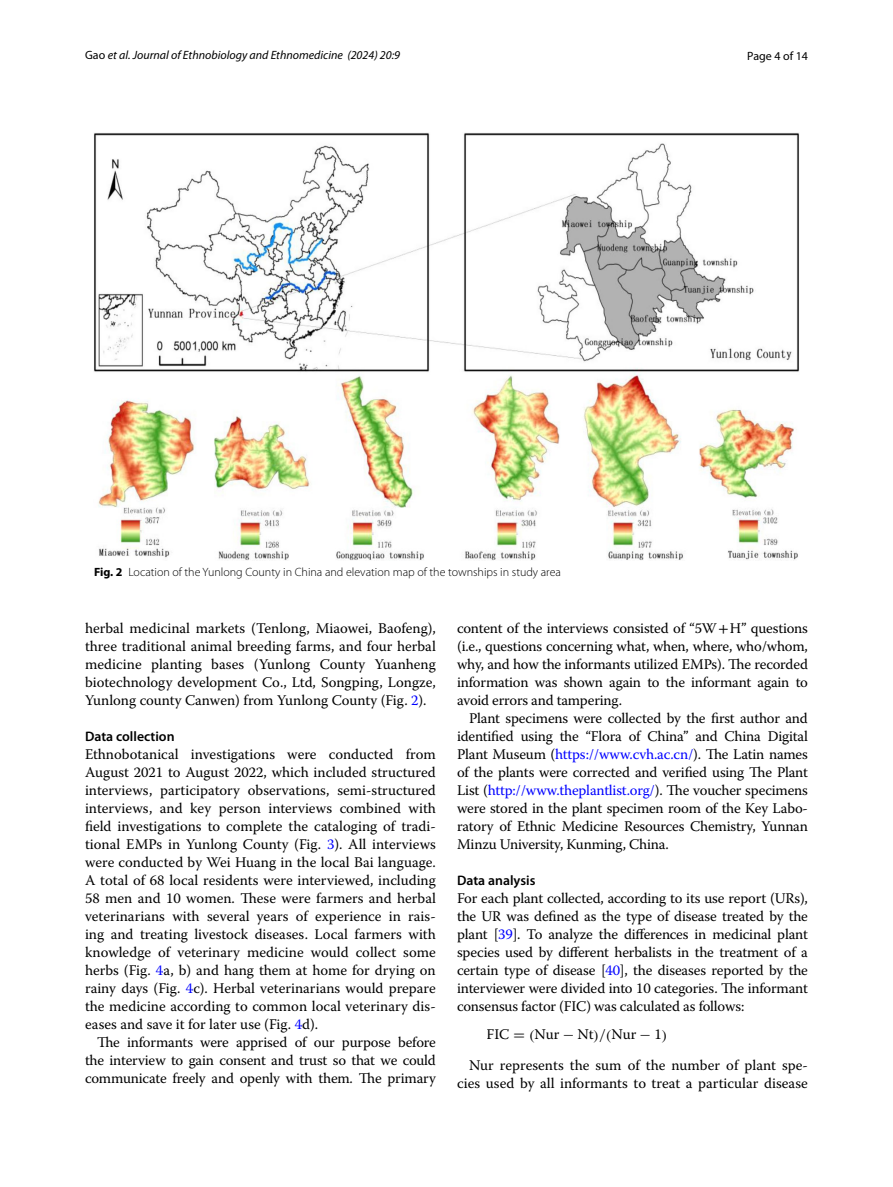
<style>
.page{position:relative;width:893px;height:1187px;background:#fff}
.page>*{position:absolute;margin:0;border:0;box-sizing:border-box;transform-origin:0 0}
.t1{font:14.7px/18px "Warnock Pro";letter-spacing:-.01em;color:#000;text-align:justify}
.t2{font:14.7px "Warnock Pro Regular 2";color:#000}
.t3{font:600 13.8px "Myriad Pro";color:#000}
.t4{font:300 12px "Myriad Pro";color:#000}
.t5{font:italic 12px "Myriad Pro";color:#000}
.t6{font:12px "Myriad Pro";color:#000}
.s1{font-style:normal}
.s2{font-weight:700}
.s3{color:#00f}
.s4{font-family:"STIX"}
.s5{font-family:"MTSYN"}
.s6{font-family:"MTMI"}
</style>
<div class="page">
<img style="left:94px;top:133px;width:705px;height:427px">
<p class="t5" style="left:85px;top:48px;width:317px"><span class="s1">Gao</span> et al. Journal of Ethnobiology and Ethnomedicine (2024) 20:9</p>
<p class="t6" style="left:747px;top:48px;width:62px">Page 4 of 14</p>
<p class="t4" style="left:94px;top:565px;width:468px"><span class="s2">Fig. 2</span> Location of the Yunlong County in China and elevation map of the townships in study area</p>
<p class="t1" style="left:85px;top:619px;width:352px">herbal medicinal markets (Tenlong, Miaowei, Baofeng), three traditional animal breeding farms, and four herbal medicine planting bases (Yunlong County Yuanheng biotechnology development Co., Ltd, Songping, Longze, Yunlong county Canwen) from Yunlong County (Fig. <span class="s3">2</span>).</p>
<p class="t3" style="left:85px;top:727px;width:91px">Data collection</p>
<p class="t1" style="left:85px;top:745px;width:352px">Ethnobotanical investigations were conducted from August 2021 to August 2022, which included structured interviews, participatory observations, semi-structured interviews, and key person interviews combined with field investigations to complete the cataloging of tradi&shy;tional EMPs in Yunlong County (Fig. <span class="s3">3</span>). All interviews were conducted by Wei Huang in the local Bai language.<br>A total of 68 local residents were interviewed, including 58 men and 10 women. These were farmers and herbal veterinarians with several years of experience in rais&shy;ing and treating livestock diseases. Local farmers with knowledge of veterinary medicine would collect some herbs (Fig. <span class="s3">4</span>a, b) and hang them at home for drying on rainy days (Fig. <span class="s3">4</span>c). Herbal veterinarians would prepare the medicine according to common local veterinary dis&shy;eases and save it for later use (Fig. <span class="s3">4</span>d).</p>
<p class="t1" style="left:85px;top:1033px;width:352px;text-indent:12px">The informants were apprised of our purpose before the interview to gain consent and trust so that we could communicate freely and openly with them. The primary</p>
<p class="t1" style="left:457px;top:619px;width:352px">content of the interviews consisted of “5W<span class="s4">+</span>H” questions (i.e., questions concerning what, when, where, who/whom, why, and how the informants utilized EMPs). The recorded information was shown again to the informant again to avoid errors and tampering.</p>
<p class="t1" style="left:457px;top:709px;width:352px;text-indent:12px">Plant specimens were collected by the first author and identified using the “Flora of China” and China Digital Plant Museum (<span class="s3">https://www.cvh.ac.cn/</span>). The Latin names of the plants were corrected and verified using The Plant List (<span class="s3">http://www.theplantlist.org/</span>). The voucher specimens were stored in the plant specimen room of the Key Labo&shy;ratory of Ethnic Medicine Resources Chemistry, Yunnan Minzu University, Kunming, China.</p>
<p class="t3" style="left:457px;top:871px;width:80px">Data analysis</p>
<p class="t1" style="left:457px;top:889px;width:352px">For each plant collected, according to its use report (URs), the UR was defined as the type of disease treated by the plant [<span class="s3">39</span>]. To analyze the differences in medicinal plant species used by different herbalists in the treatment of a certain type of disease [<span class="s3">40</span>], the diseases reported by the interviewer were divided into 10 categories. The informant consensus factor (FIC) was calculated as follows:</p>
<p class="t2" style="left:487px;top:1025px;width:182px">FIC <span class="s5">=</span> <span class="s6">(</span>Nur <span class="s5">−</span> Nt<span class="s6">)/(</span>Nur <span class="s5">−</span> 1<span class="s6">)</span></p>
<p class="t1" style="left:457px;top:1055px;width:352px;text-align:right">Nur represents the sum of the number of plant spe&shy;cies used by all informants to treat a particular disease</p>
</div>
